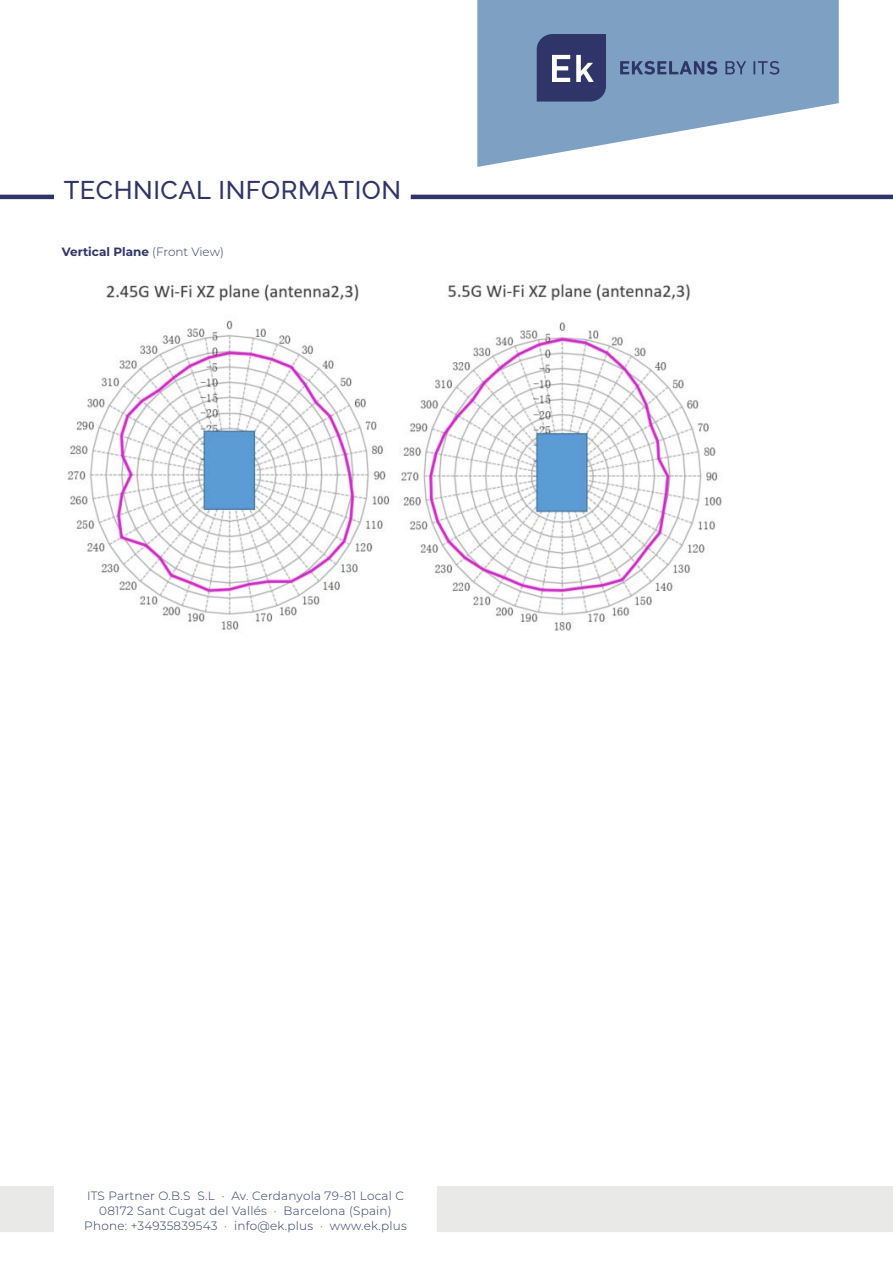
<style>
.page{position:relative;width:893px;height:1263px;background:#fff}
.page>*{position:absolute;margin:0;border:0;box-sizing:border-box;transform-origin:0 0}
.t1{font:500 25.5px "Raleway";letter-spacing:.02em;color:#303568}
.t2{font:300 12px/15px "Montserrat";letter-spacing:.02em;color:#2d3568;text-align:center}
.t3{font:700 12px "Montserrat";color:#303568}
.s1{font-weight:300}
</style>
<div class="page">
<img style="left:67px;top:283px;width:323px;height:349px">
<img style="left:398px;top:281px;width:324px;height:350px">
<svg style="left:477px;top:0;width:362px;height:167px;fill:#7ea0c2"></svg>
<hr style="left:0;top:195px;width:54px;height:4px;background:#303568">
<hr style="left:411px;top:195px;width:482px;height:4px;background:#303568">
<svg style="left:537px;top:34px;width:69px;height:68px;background:#484e7c"></svg>
<svg style="left:620px;top:61px;width:97px;height:14px"></svg>
<svg style="left:725px;top:61px;width:21px;height:13px"></svg>
<svg style="left:753px;top:61px;width:26px;height:14px"></svg>
<div style="left:0;top:1186px;width:54px;height:46px;background:#e9e9e7"></div>
<div style="left:437px;top:1186px;width:456px;height:46px;background:#e9e9e7"></div>
<h1 class="t1" style="left:64px;top:175px;width:339px">TECHNICAL INFORMATION</h1>
<p class="t3" style="left:62px;top:243px;width:163px">Vertical Plane <span class="s1">(Front View)</span></p>
<p class="t2" style="left:84px;top:1187px;width:324px">ITS Partner O.B.S S.L · Av. Cerdanyola 79-81 Local C<br>08172 Sant Cugat del Vallés · Barcelona (Spain)<br>Phone: +34935839543 · info@ek.plus · www.ek.plus</p>
</div>
